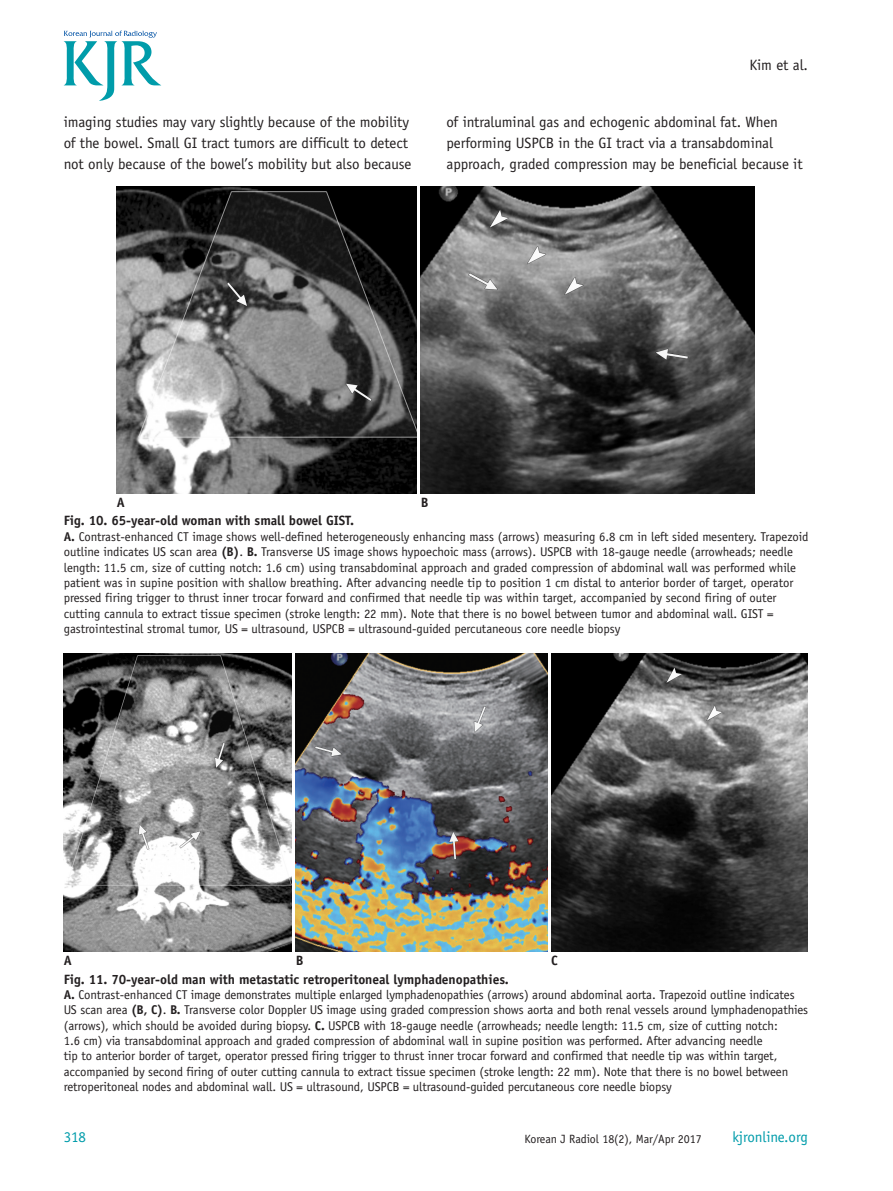
<style>
.page{position:relative;width:893px;height:1191px;background:#fff}
.page>*{position:absolute;margin:0;border:0;box-sizing:border-box;transform-origin:0 0}
.본문{font:15px/21px "Officina Sans Std";letter-spacing:-.005em;color:#231f20}
.t1{font:15px "Officina Sans Std";letter-spacing:-.005em;color:#009caa}
.그림제목{font:700 13.5px "Officina Sans Std";letter-spacing:-.005em;color:#231f20}
.그림제목1{font:12.75px/15.3px "Officina Sans Std";letter-spacing:-.01em;color:#231f20}
.t2{font:12px "Officina Sans Std";letter-spacing:-.005em;color:#231f20}
.s1{font-weight:700}
</style>
<div class="page">
<svg style="left:64px;top:31px;width:97px;height:70px"></svg>
<img style="left:64px;top:653px;width:228px;height:298px">
<img style="left:296px;top:653px;width:251px;height:298px">
<img style="left:551px;top:653px;width:257px;height:298px">
<img style="left:117px;top:187px;width:300px;height:306px">
<img style="left:421px;top:187px;width:334px;height:306px">
<p class="본문" style="left:749px;top:54px;width:60px">Kim et al.</p>
<p class="본문" style="left:64px;top:112px;width:349px">imaging studies may vary slightly because of the mobility of the bowel. Small GI tract tumors are difficult to detect not only because of the bowel’s mobility but also because</p>
<p class="본문" style="left:446px;top:112px;width:358px">of intraluminal gas and echogenic abdominal fat. When performing USPCB in the GI tract via a transabdominal approach, graded compression may be beneficial because it</p>
<p class="그림제목" style="left:117px;top:493px;width:10px">A</p>
<p class="그림제목" style="left:421px;top:493px;width:9px">B</p>
<p class="그림제목" style="left:64px;top:512px;width:292px">Fig. 10. 65-year-old woman with small bowel GIST.</p>
<p class="그림제목1" style="left:64px;top:529px;width:746px"><span class="s1">A.</span> Contrast-enhanced CT image shows well-defined heterogeneously enhancing mass (arrows) measuring 6.8 cm in left sided mesentery. Trapezoid outline indicates US scan area <span class="s1">(B)</span>. <span class="s1">B.</span> Transverse US image shows hypoechoic mass (arrows). USPCB with 18-gauge needle (arrowheads; needle length: 11.5 cm, size of cutting notch: 1.6 cm) using transabdominal approach and graded compression of abdominal wall was performed while patient was in supine position with shallow breathing. After advancing needle tip to position 1 cm distal to anterior border of target, operator pressed firing trigger to thrust inner trocar forward and confirmed that needle tip was within target, accompanied by second firing of outer cutting cannula to extract tissue specimen (stroke length: 22 mm). Note that there is no bowel between tumor and abdominal wall. GIST = gastrointestinal stromal tumor, US = ultrasound, USPCB = ultrasound-guided percutaneous core needle biopsy</p>
<p class="그림제목" style="left:64px;top:951px;width:10px">A</p>
<p class="그림제목" style="left:296px;top:951px;width:9px">B</p>
<p class="그림제목" style="left:551px;top:951px;width:8px">C</p>
<p class="그림제목" style="left:64px;top:970px;width:446px">Fig. 11. 70-year-old man with metastatic retroperitoneal lymphadenopathies.</p>
<p class="그림제목1" style="left:64px;top:987px;width:746px"><span class="s1">A.</span> Contrast-enhanced CT image demonstrates multiple enlarged lymphadenopathies (arrows) around abdominal aorta. Trapezoid outline indicates US scan area <span class="s1">(B, C)</span>. <span class="s1">B.</span> Transverse color Doppler US image using graded compression shows aorta and both renal vessels around lymphadenopathies (arrows), which should be avoided during biopsy. <span class="s1">C.</span> USPCB with 18-gauge needle (arrowheads; needle length: 11.5 cm, size of cutting notch:<br>1.6 cm) via transabdominal approach and graded compression of abdominal wall in supine position was performed. After advancing needle<br>tip to anterior border of target, operator pressed firing trigger to thrust inner trocar forward and confirmed that needle tip was within target, accompanied by second firing of outer cutting cannula to extract tissue specimen (stroke length: 22 mm). Note that there is no bowel between retroperitoneal nodes and abdominal wall. US = ultrasound, USPCB = ultrasound-guided percutaneous core needle biopsy</p>
<p class="t1" style="left:64px;top:1128px;width:24px">318</p>
<p class="t2" style="left:524px;top:1132px;width:179px">Korean J Radiol 18(2), Mar/Apr 2017</p>
<p class="t1" style="left:732px;top:1128px;width:77px">kjronline.org</p>
</div>
